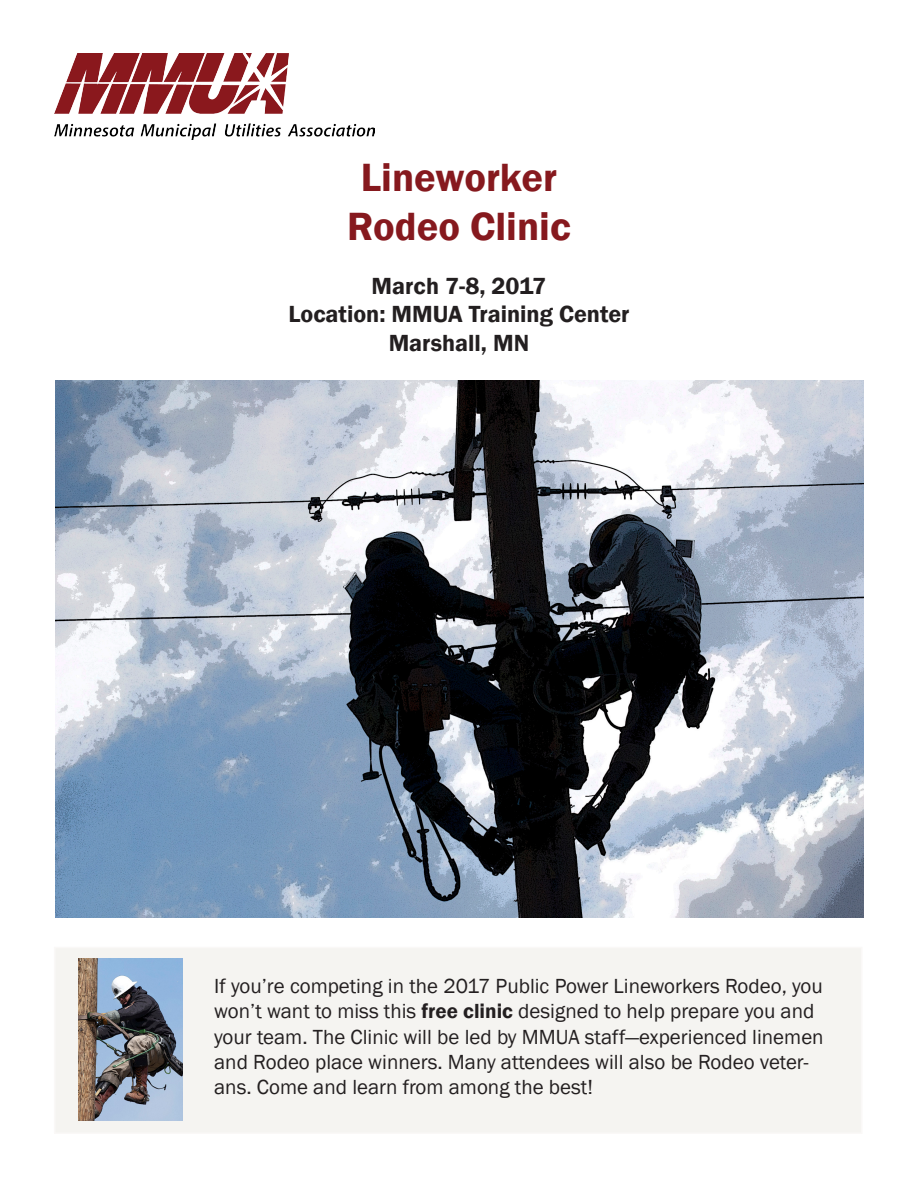
<style>
.page{position:relative;width:918px;height:1188px;background:#fff}
.page>*{position:absolute;margin:0;border:0;box-sizing:border-box;transform-origin:0 0}
.MMUA_Headline_21{font:600 40.5px "Franklin Gothic";color:#86191e}
.MMUA_Headline_18{font:600 24px "Franklin Gothic";color:#231f20}
.Brochure_Registratio{font:21px/25.2px "Franklin Gothic";color:#231f20}
.s1{font-weight:600}
</style>
<div class="page">
<div style="left:54px;top:947px;width:808px;height:187px;background:#f5f4f1"></div>
<img style="left:54px;top:54px;width:320px;height:85px">
<img style="left:56px;top:380px;width:808px;height:538px">
<img style="left:78px;top:958px;width:105px;height:163px">
<p class="MMUA_Headline_21" style="left:361px;top:153px;width:198px">Lineworker</p>
<p class="MMUA_Headline_21" style="left:347px;top:202px;width:225px">Rodeo Clinic</p>
<p class="MMUA_Headline_18" style="left:372px;top:271px;width:176px">March 7-8, 2017</p>
<p class="MMUA_Headline_18" style="left:288px;top:300px;width:343px">Location: MMUA Training Center</p>
<p class="MMUA_Headline_18" style="left:389px;top:328px;width:142px">Marshall, MN</p>
<p class="Brochure_Registratio" style="left:214px;top:974px;width:611px">If you’re competing in the 2017 Public Power Lineworkers Rodeo, you won’t want to miss this <span class="s1">free clinic</span> designed to help prepare you and your team. The Clinic will be led by MMUA staff—experienced linemen and Rodeo place winners. Many attendees will also be Rodeo veter&shy;ans. Come and learn from among the best!</p>
</div>
